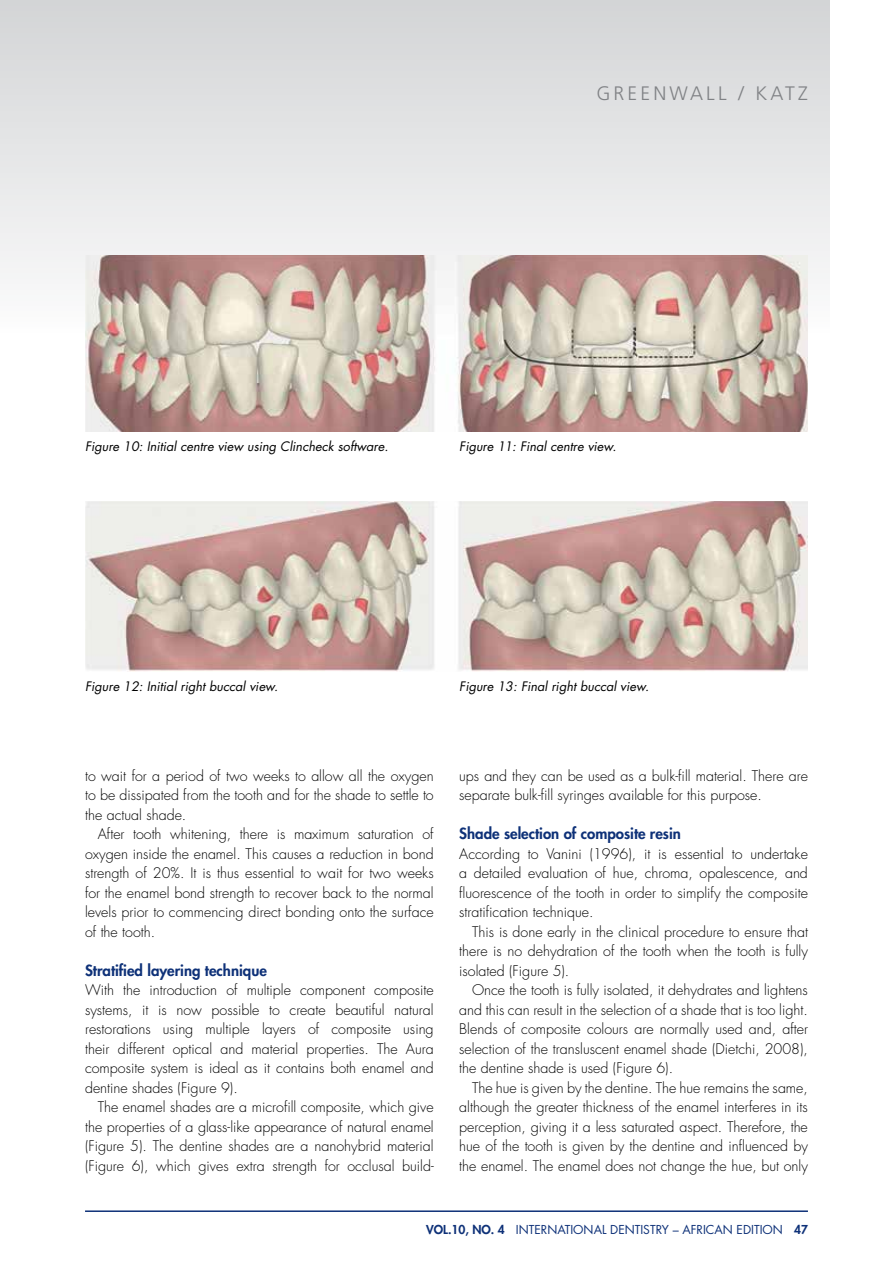
<style>
.page{position:relative;width:893px;height:1263px;background:#fff}
.page>*{position:absolute;margin:0;border:0;box-sizing:border-box;transform-origin:0 0}
.t1{font:300 19.5px "Frutiger";letter-spacing:.16em;color:#808285}
.t2{font:800 15px "Futura";color:#0e3178}
.t3{font:300 14.25px/19.5px "Futura";color:#000;text-align:justify}
.t4{font:italic 12.75px "Futura";color:#000}
.t5{font:12px "Futura";color:#0e3178}
.s1{font-weight:800}
</style>
<div class="page">
<div style="left:0;top:0;width:829px;height:337px;background:linear-gradient(to bottom,#d3d4d6,#fcfcfd)"></div>
<hr style="left:85px;top:1210px;width:723px;height:2px;background:#0e3178">
<img style="left:85px;top:255px;width:723px;height:177px">
<img style="left:85px;top:501px;width:723px;height:171px">
<h1 class="t1" style="left:596px;top:83px;width:213px">GREENWALL / KATZ</h1>
<p class="t4" style="left:85px;top:437px;width:305px">Figure 10: Initial centre view using Clincheck software.</p>
<p class="t4" style="left:459px;top:437px;width:159px">Figure 11: Final centre view.</p>
<p class="t4" style="left:85px;top:677px;width:195px">Figure 12: Initial right buccal view.</p>
<p class="t4" style="left:459px;top:677px;width:191px">Figure 13: Final right buccal view.</p>
<p class="t3" style="left:85px;top:766px;width:350px">to wait for a period of two weeks to allow all the oxygen to be dissipated from the tooth and for the shade to settle to the actual shade.</p>
<p class="t3" style="left:85px;top:825px;width:350px;text-indent:13px">After tooth whitening, there is maximum saturation of oxygen inside the enamel. This causes a reduction in bond strength of 20%. It is thus essential to wait for two weeks for the enamel bond strength to recover back to the normal levels prior to commencing direct bonding onto the surface of the tooth.</p>
<p class="t2" style="left:85px;top:960px;width:183px">Stratified layering technique</p>
<p class="t3" style="left:85px;top:981px;width:350px">With the introduction of multiple component composite systems, it is now possible to create beautiful natural restorations using multiple layers of composite using their different optical and material properties. The Aura composite system is ideal as it contains both enamel and dentine shades (Figure 9).</p>
<p class="t3" style="left:85px;top:1097px;width:350px;text-indent:13px">The enamel shades are a microfill composite, which give the properties of a glass-like appearance of natural enamel (Figure 5). The dentine shades are a nanohybrid material (Figure 6), which gives extra strength for occlusal build-</p>
<p class="t3" style="left:459px;top:766px;width:350px">ups and they can be used as a bulk-fill material. There are separate bulk-fill syringes available for this purpose.</p>
<p class="t2" style="left:459px;top:824px;width:223px">Shade selection of composite resin</p>
<p class="t3" style="left:459px;top:844px;width:350px">According to Vanini (1996), it is essential to undertake a detailed evaluation of hue, chroma, opalescence, and fluorescence of the tooth in order to simplify the composite stratification technique.</p>
<p class="t3" style="left:459px;top:922px;width:350px;text-indent:13px">This is done early in the clinical procedure to ensure that there is no dehydration of the tooth when the tooth is fully isolated (Figure 5).</p>
<p class="t3" style="left:459px;top:980px;width:350px;text-indent:13px">Once the tooth is fully isolated, it dehydrates and lightens and this can result in the selection of a shade that is too light.<br>Blends of composite colours are normally used and, after selection of the transluscent enamel shade (Dietchi, 2008), the dentine shade is used (Figure 6).</p>
<p class="t3" style="left:459px;top:1078px;width:350px;text-indent:13px">The hue is given by the dentine. The hue remains the same, although the greater thickness of the enamel interferes in its perception, giving it a less saturated aspect. Therefore, the hue of the tooth is given by the dentine and influenced by the enamel. The enamel does not change the hue, but only</p>
<p class="t5" style="left:426px;top:1222px;width:383px"><span class="s1">VOL.10, NO. 4</span> INTERNATIONAL DENTISTRY – AFRICAN EDITION <span class="s1">47</span></p>
</div>
